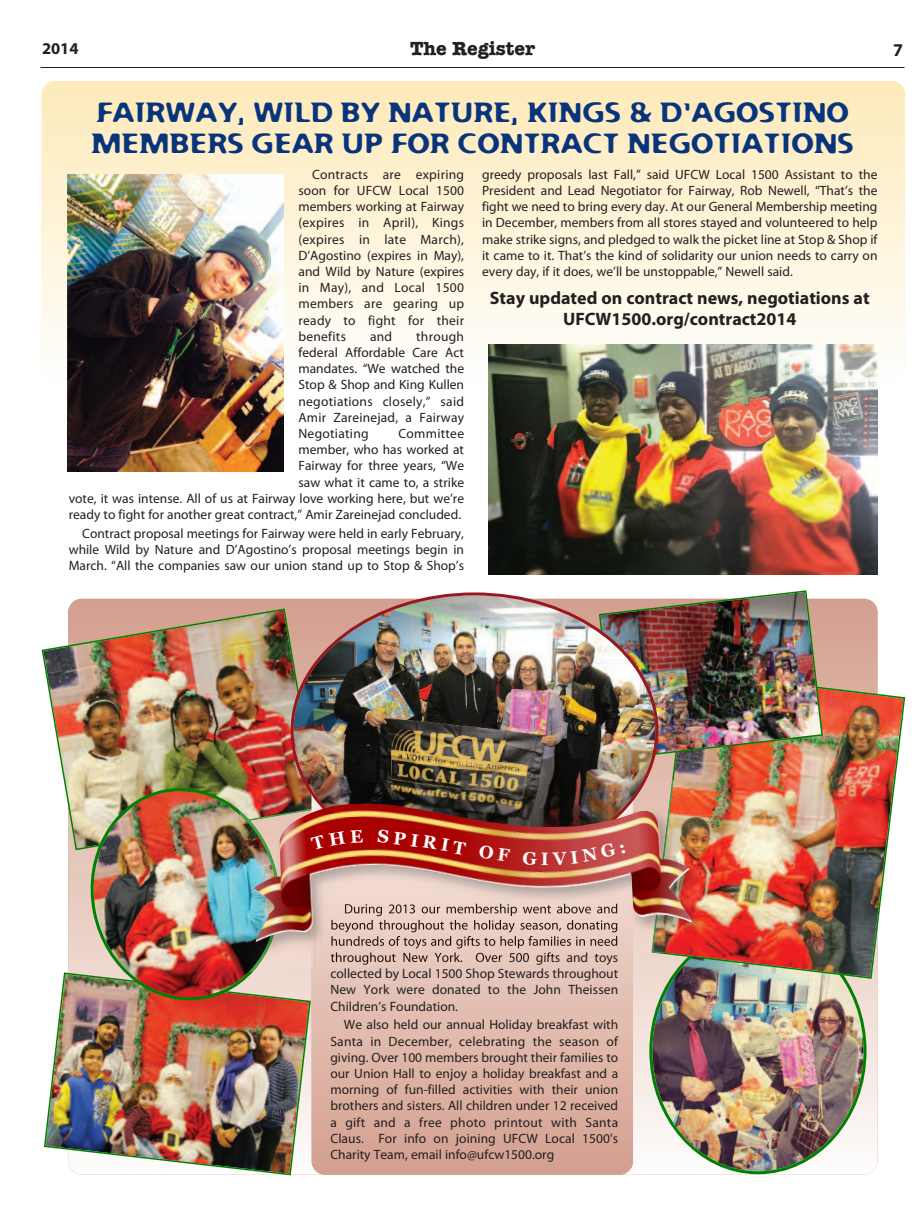
<style>
.page{position:relative;width:918px;height:1215px;background:#fff}
.page>*{position:absolute;margin:0;border:0;box-sizing:border-box;transform-origin:0 0}
.t1{font:27px/31.5px "Flexure";color:#08347b}
.t2{font:700 19.5px "American Typewriter";color:#231f20}
.t3{font:700 18px/21.6px "Myriad Pro";color:#231f20;text-align:center}
.t4{font:700 16.5px "Myriad Pro";color:#231f20}
.t5{font:13.5px/16.2px "Myriad Pro";color:#231f20;text-align:justify}
</style>
<div class="page">
<svg style="left:68px;top:599px;width:810px;height:575px;background:#e5c6bc"></svg>
<hr style="left:40px;top:67px;width:864px;height:1px;background:#231f20">
<div style="left:42px;top:81px;width:863px;height:298px;background:linear-gradient(to bottom,#feeab9,#fefefc);border-radius:14px"></div>
<img style="left:68px;top:175px;width:216px;height:297px">
<img style="left:488px;top:345px;width:389px;height:229px">
<img style="left:41px;top:608px;width:250px;height:243px">
<svg style="left:312px;top:713px;width:321px;height:462px;background:#dcb6a8"></svg>
<img style="left:44px;top:972px;width:268px;height:204px">
<img style="left:81px;top:779px;width:208px;height:230px">
<img style="left:649px;top:954px;width:218px;height:220px">
<img style="left:651px;top:670px;width:255px;height:310px">
<img style="left:658px;top:590px;width:166px;height:170px">
<img style="left:291px;top:592px;width:367px;height:212px">
<img style="left:633px;top:780px;width:39px;height:174px">
<img style="left:280px;top:888px;width:32px;height:84px">
<img style="left:239px;top:796px;width:73px;height:14px">
<img style="left:345px;top:904px;width:107px;height:12px">
<img style="left:331px;top:920px;width:86px;height:13px">
<img style="left:331px;top:936px;width:89px;height:13px">
<img style="left:331px;top:952px;width:97px;height:13px">
<img style="left:239px;top:810px;width:41px;height:162px">
<img style="left:240px;top:815px;width:37px;height:157px">
<img style="left:651px;top:780px;width:2px;height:173px">
<img style="left:653px;top:778px;width:69px;height:175px">
<img style="left:316px;top:781px;width:326px;height:23px">
<img style="left:253px;top:804px;width:419px;height:84px">
<svg style="left:311px;top:830px;width:52px;height:20px"></svg>
<svg style="left:378px;top:830px;width:132px;height:32px;background:#b22112"></svg>
<svg style="left:523px;top:843px;width:103px;height:22px;background:#bf413f"></svg>
<p class="t4" style="left:42px;top:40px;width:38px">2014</p>
<h2 class="t2" style="left:410px;top:37px;width:126px">The Register</h2>
<h3 class="t3" style="left:893px;top:39px;width:11px">7</h3>
<h1 class="t1" style="left:91px;top:97px;width:764px">FAIRWAY, WILD BY NATURE, KINGS &amp; D’AGOSTINO<br>MEMBERS GEAR UP FOR CONTRACT NEGOTIATIONS</h1>
<p class="t5" style="left:298px;top:167px;width:167px;text-indent:14px">Contracts are expiring soon for UFCW Local 1500 members working at Fairway (expires in April), Kings (expires in late March), D’Agostino (expires in May), and Wild by Nature (expires in May), and Local 1500 members are gearing up ready to fight for their benefits</p>
<p class="t5" style="left:298px;top:329px;width:167px;text-indent:118px">through federal Affordable Care Act mandates. “We watched the Stop &amp; Shop and King Kullen negotiations closely,” said Amir Zareinejad, a Fairway Negotiating</p>
<p class="t5" style="left:370px;top:329px;width:24px">and</p>
<p class="t5" style="left:69px;top:426px;width:397px;text-align:right">Committee<br>member, who has worked at<br>Fairway for three years, “We<br>saw what it came to, a strike<br>vote, it was intense. All of us at Fairway love working here, but we’re ready to fight for another great contract,” Amir Zareinejad concluded.</p>
<p class="t5" style="left:69px;top:526px;width:397px;text-indent:14px">Contract proposal meetings for Fairway were held in early February, while Wild by Nature and D’Agostino’s proposal meetings begin in March. “All the companies saw our union stand up to Stop &amp; Shop’s</p>
<p class="t5" style="left:482px;top:167px;width:397px">greedy proposals last Fall,” said UFCW Local 1500 Assistant to the President and Lead Negotiator for Fairway, Rob Newell, “That’s the fight we need to bring every day. At our General Membership meeting in December, members from all stores stayed and volunteered to help make strike signs, and pledged to walk the picket line at Stop &amp; Shop if it came to it. That’s the kind of solidarity our union needs to carry on every day, if it does, we’ll be unstoppable,” Newell said.</p>
<h3 class="t3" style="left:490px;top:287px;width:381px">Stay updated on contract news, negotiations at<br>UFCW1500.org/contract2014</h3>
<p class="t5" style="left:330px;top:950px;width:289px">throughout New York. Over 500 gifts and toys collected by Local 1500 Shop Stewards throughout New York were donated to the John Theissen Children’s Foundation.</p>
<p class="t5" style="left:330px;top:1017px;width:289px;text-indent:14px">We also held our annual Holiday breakfast with Santa in December, celebrating the season of giving. Over 100 members brought their families to our Union Hall to enjoy a holiday breakfast and a morning of fun-filled activities with their union brothers and sisters. All children under 12 received a gift and a free photo printout with Santa Claus. For info on joining UFCW Local 1500's Charity Team, email info@ufcw1500.org</p>
</div>
